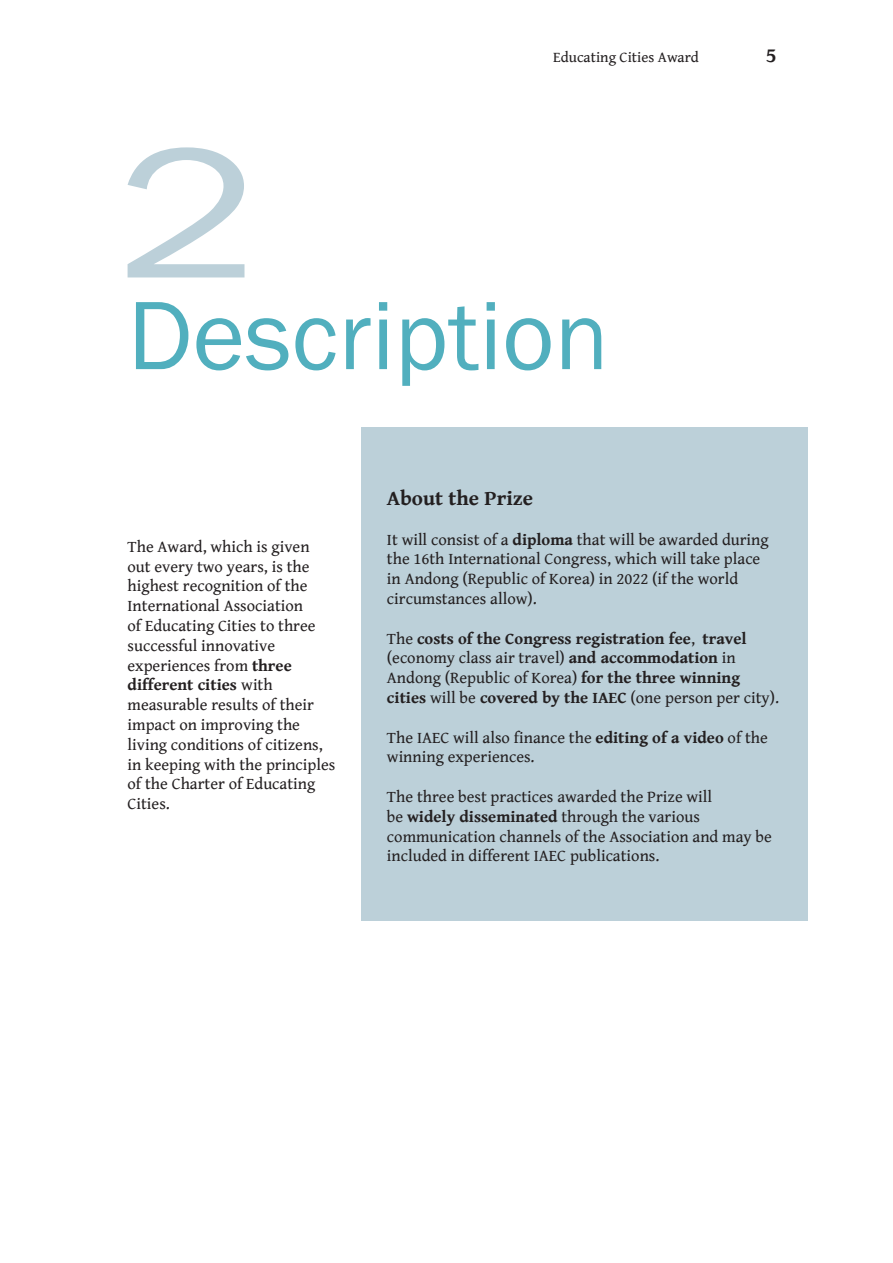
<style>
.page{position:relative;width:893px;height:1263px;background:#fff}
.page>*{position:absolute;margin:0;border:0;box-sizing:border-box;transform-origin:0 0}
._2_Títol{font:100.5px "Franklin Gothic";color:#51afbe}
._1_Text_normal_bàsic{font:700 21px "Gentium Book Basic";color:#231f20}
._1_Text_normal_bàsic-2{font:16.5px/19.8px "Gentium Book Basic";color:#231f20}
._1_Text_normal_bàsic-3{font:700 16.5px/19.8px "Gentium Book Basic";color:#231f20}
.t1{font:15px "Gentium Book Basic";color:#231f20}
.s1{font-weight:700}
.s2{font-weight:400}
</style>
<div class="page">
<svg style="left:128px;top:147px;width:116px;height:130px"></svg>
<div style="left:361px;top:427px;width:447px;height:494px;background:#bcd0d9"></div>
<p class="t1" style="left:553px;top:46px;width:147px">Educating Cities Award</p>
<p class="_1_Text_normal_bàsic" style="left:766px;top:39px;width:12px">5</p>
<p class="_2_Títol" style="left:128px;top:273px;width:483px">Description</p>
<p class="_1_Text_normal_bàsic-2" style="left:128px;top:536px;width:209px">The Award, which is given out every two years, is the highest recognition of the<br>International Association<br>of Educating Cities to three successful innovative experiences from <span class="s1">three different cities</span> with measurable results of their impact on improving the living conditions of citizens, in keeping with the principles of the Charter of Educating<br>Cities.</p>
<p class="_1_Text_normal_bàsic" style="left:387px;top:482px;width:148px">About the Prize</p>
<p class="_1_Text_normal_bàsic-2" style="left:387px;top:529px;width:383px">It will consist of a <span class="s1">diploma</span> that will be awarded during the 16th International Congress, which will take place in Andong (Republic of Korea) in 2022 (if the world circumstances allow).</p>
<p class="_1_Text_normal_bàsic-3" style="left:387px;top:628px;width:394px"><span class="s2">The</span> costs of the Congress registration fee<span class="s2">,</span> travel <span class="s2">(economy class air travel)</span> and accommodation <span class="s2">in Andong (Republic of Korea)</span> for the three winning cities <span class="s2">will be</span> covered by the IAEC <span class="s2">(one person per city).</span></p>
<p class="_1_Text_normal_bàsic-2" style="left:387px;top:727px;width:382px">The IAEC will also finance the <span class="s1">editing of a video</span> of the winning experiences.</p>
<p class="_1_Text_normal_bàsic-2" style="left:387px;top:786px;width:386px">The three best practices awarded the Prize will<br>be <span class="s1">widely disseminated</span> through the various communication channels of the Association and may be included in different IAEC publications.</p>
</div>
